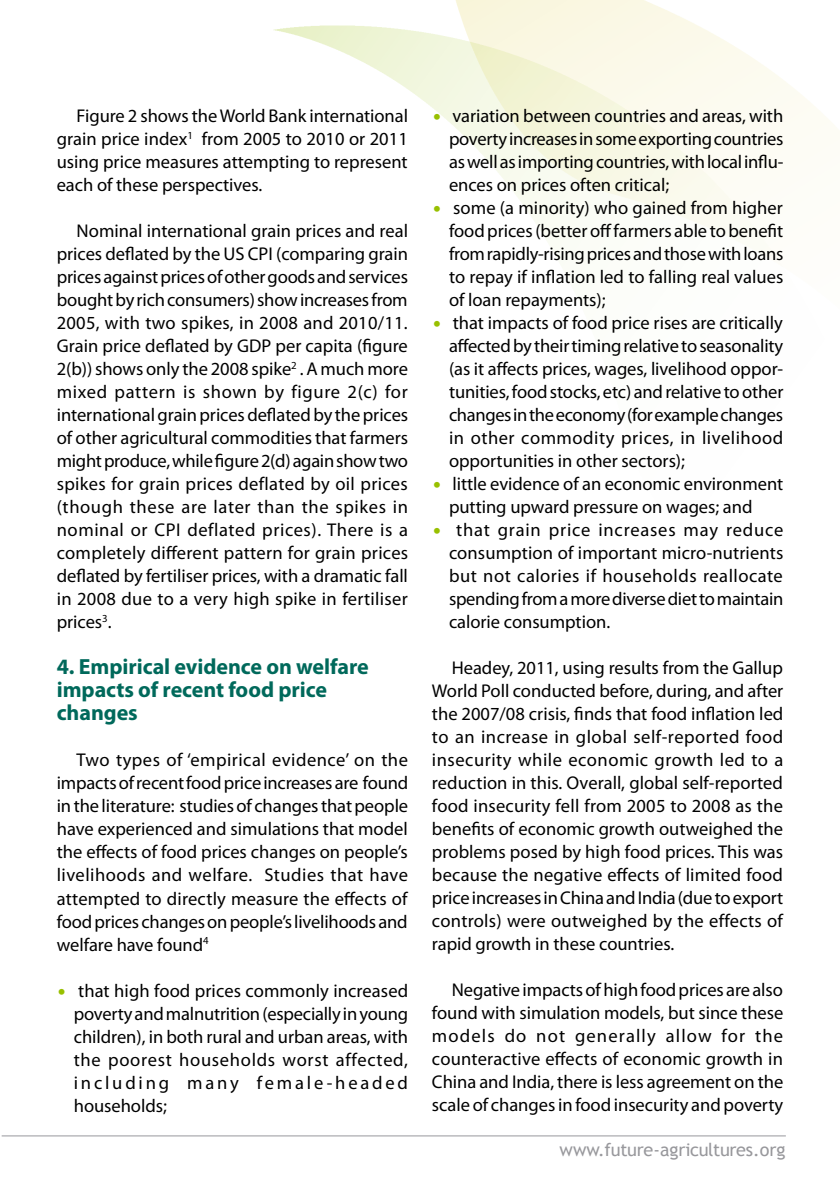
<style>
.page{position:relative;width:840px;height:1191px;background:#fff}
.page>*{position:absolute;margin:0;border:0;box-sizing:border-box;transform-origin:0 0}
.t1{font:700 22px/23px "Myriad Pro";letter-spacing:-.005em;color:#00695b}
.t2{font:18.4px/23px "Myriad Pro";letter-spacing:-.005em;color:#000;text-align:justify}
.t3{font:18px "Trebuchet MS";letter-spacing:-.015em;color:#98989c}
.s1{font-family:"Trebuchet MS";font-weight:700;color:#98c000}
</style>
<div class="page">
<img style="left:273px;top:22px;width:566px;height:382px">
<hr style="left:2px;top:1135px;width:783px;height:1px;background:#98989c">
<p class="t2" style="left:57px;top:104px;width:352px;text-indent:20px">Figure 2 shows the World Bank international grain price index<sup>1</sup> from 2005 to 2010 or 2011 using price measures attempting to represent each of these perspectives.</p>
<p class="t2" style="left:57px;top:219px;width:353px;text-indent:20px">Nominal international grain prices and real prices deflated by the US CPI (comparing grain prices against prices of other goods and services bought by rich consumers) show increases from 2005, with two spikes, in 2008 and 2010/11.<br>Grain price deflated by GDP per capita (figure 2(b)) shows only the 2008 spike<sup>2</sup> . A much more mixed pattern is shown by figure 2(c) for international grain prices deflated by the prices of other agricultural commodities that farmers might produce, while figure 2(d) again show two spikes for grain prices deflated by oil prices (though these are later than the spikes in nominal or CPI deflated prices). There is a completely different pattern for grain prices deflated by fertiliser prices, with a dramatic fall in 2008 due to a very high spike in fertiliser prices<sup>3</sup>.</p>
<p class="t1" style="left:57px;top:655px;width:313px">4. Empirical evidence on welfare impacts of recent food price changes</p>
<p class="t2" style="left:57px;top:748px;width:353px;text-indent:20px">Two types of ‘empirical evidence’ on the impacts of recent food price increases are found in the literature: studies of changes that people have experienced and simulations that model the effects of food prices changes on people’s livelihoods and welfare. Studies that have attempted to directly measure the effects of food prices changes on people’s livelihoods and welfare have found<sup>4</sup></p>
<p class="t2" style="left:74px;top:978px;width:335px;text-indent:-17px"><span class="s1">•</span> that high food prices commonly increased poverty and malnutrition (especially in young children), in both rural and urban areas, with the poorest households worst affected, including many female-headed households;</p>
<p class="t2" style="left:449px;top:104px;width:335px;text-indent:-17px"><span class="s1">•</span> variation between countries and areas, with poverty increases in some exporting countries as well as importing countries, with local influ&shy;ences on prices often critical;</p>
<p class="t2" style="left:449px;top:196px;width:336px;text-indent:-17px"><span class="s1">•</span> some (a minority) who gained from higher food prices (better off farmers able to benefit from rapidly-rising prices and those with loans to repay if inflation led to falling real values of loan repayments);</p>
<p class="t2" style="left:449px;top:311px;width:336px;text-indent:-17px"><span class="s1">•</span> that impacts of food price rises are critically affected by their timing relative to seasonality (as it affects prices, wages, livelihood oppor&shy;tunities, food stocks, etc) and relative to other changes in the economy (for example changes in other commodity prices, in livelihood opportunities in other sectors);</p>
<p class="t2" style="left:449px;top:472px;width:335px;text-indent:-17px"><span class="s1">•</span> little evidence of an economic environment putting upward pressure on wages; and</p>
<p class="t2" style="left:449px;top:518px;width:335px;text-indent:-17px"><span class="s1">•</span> that grain price increases may reduce consumption of important micro-nutrients but not calories if households reallocate spending from a more diverse diet to maintain calorie consumption.</p>
<p class="t2" style="left:432px;top:656px;width:353px;text-indent:20px">Headey, 2011, using results from the Gallup World Poll conducted before, during, and after the 2007/08 crisis, finds that food inflation led to an increase in global self-reported food insecurity while economic growth led to a reduction in this. Overall, global self-reported food insecurity fell from 2005 to 2008 as the benefits of economic growth outweighed the problems posed by high food prices. This was because the negative effects of limited food price increases in China and India (due to export controls) were outweighed by the effects of rapid growth in these countries.</p>
<p class="t2" style="left:432px;top:978px;width:352px;text-indent:20px">Negative impacts of high food prices are also found with simulation models, but since these models do not generally allow for the counteractive effects of economic growth in China and India, there is less agreement on the scale of changes in food insecurity and poverty</p>
<p class="t3" style="left:559px;top:1139px;width:227px">www.future-agricultures.org</p>
</div>
